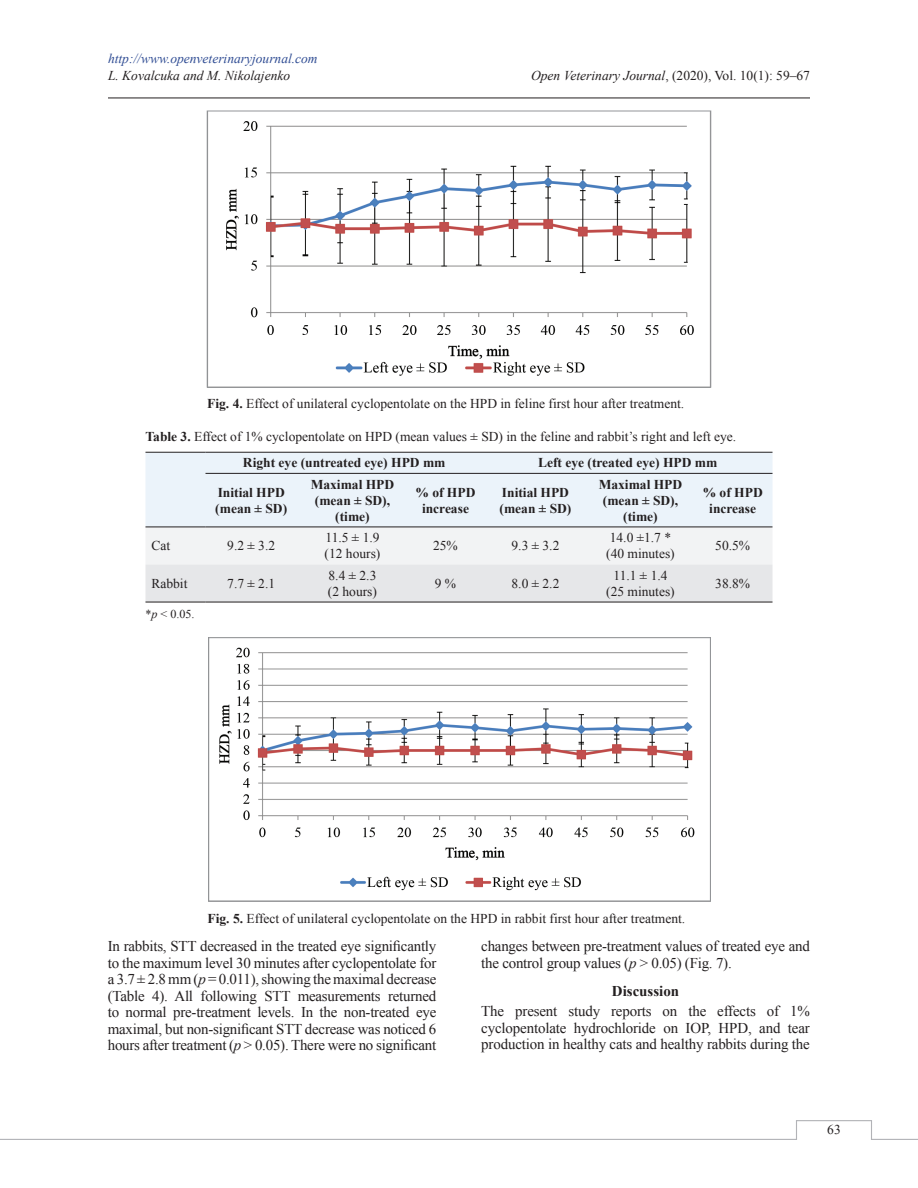
<style>
.page{position:relative;width:918px;height:1188px;background:#fff}
.page>*{position:absolute;margin:0;border:0;box-sizing:border-box;transform-origin:0 0}
.Para{font:15px/16.5px "Times New Roman";letter-spacing:-.015em;color:#231f20;text-align:justify}
.A_Head{font:700 15px "Times New Roman";color:#231f20}
.Table_Text{font:700 13.5px/16.2px "Times New Roman";color:#231f20;text-align:center}
.Fig_Caption{font:13.5px "Times New Roman";color:#231f20}
.Table_Caption{font:13.5px "Times New Roman";color:#231f20}
.Table_Text-2{font:13.5px/16.2px "Times New Roman";color:#231f20}
.t1{font:italic 13.5px "Times New Roman";color:#304d94}
.t2{font:italic 13.5px "Times New Roman";color:#231f20}
.Table_Source{font:12px "Times New Roman";color:#231f20}
.s1{font-style:italic}
.s2{font-weight:700}
</style>
<div class="page">
<hr style="left:108px;top:98px;width:702px;height:1px;background:#231f20">
<svg style="left:0;top:1120px;width:918px;height:20px"></svg>
<img style="left:226px;top:121px;width:468px;height:255px">
<div style="left:207px;top:111px;width:504px;height:277px;border:1px solid #939598"></div>
<div style="left:146px;top:453px;width:626px;height:74px;background:#ebf3fa"></div>
<div style="left:146px;top:528px;width:626px;height:74px;background:#eaebec"></div>
<hr style="left:146px;top:452px;width:60px;height:1px;background:#231f20">
<hr style="left:146px;top:527px;width:60px;height:1px;background:#231f20">
<hr style="left:206px;top:452px;width:91px;height:1px;background:#231f20">
<hr style="left:297px;top:452px;width:111px;height:1px;background:#231f20">
<hr style="left:408px;top:452px;width:75px;height:1px;background:#231f20">
<hr style="left:483px;top:452px;width:105px;height:1px;background:#231f20">
<hr style="left:588px;top:452px;width:105px;height:1px;background:#231f20">
<hr style="left:693px;top:452px;width:79px;height:1px;background:#231f20">
<hr style="left:206px;top:473px;width:91px;height:1px;background:#231f20">
<hr style="left:297px;top:473px;width:111px;height:1px;background:#231f20">
<hr style="left:408px;top:473px;width:75px;height:1px;background:#231f20">
<hr style="left:483px;top:473px;width:105px;height:1px;background:#231f20">
<hr style="left:588px;top:473px;width:105px;height:1px;background:#231f20">
<hr style="left:693px;top:473px;width:79px;height:1px;background:#231f20">
<hr style="left:206px;top:527px;width:91px;height:1px;background:#231f20">
<hr style="left:297px;top:527px;width:111px;height:1px;background:#231f20">
<hr style="left:408px;top:527px;width:75px;height:1px;background:#231f20">
<hr style="left:483px;top:527px;width:105px;height:1px;background:#231f20">
<hr style="left:588px;top:527px;width:105px;height:1px;background:#231f20">
<hr style="left:693px;top:527px;width:79px;height:1px;background:#231f20">
<hr style="left:146px;top:602px;width:60px;height:1px;background:#231f20">
<hr style="left:206px;top:602px;width:91px;height:1px;background:#231f20">
<hr style="left:297px;top:602px;width:111px;height:1px;background:#231f20">
<hr style="left:408px;top:602px;width:75px;height:1px;background:#231f20">
<hr style="left:483px;top:602px;width:105px;height:1px;background:#231f20">
<hr style="left:588px;top:602px;width:105px;height:1px;background:#231f20">
<hr style="left:693px;top:602px;width:79px;height:1px;background:#231f20">
<img style="left:219px;top:647px;width:476px;height:244px">
<div style="left:208px;top:637px;width:503px;height:265px;border:1px solid #939598"></div>
<p class="t1" style="left:108px;top:50px;width:211px">http://www.openveterinaryjournal.com</p>
<p class="t2" style="left:108px;top:66px;width:184px">L. Kovalcuka and M. Nikolajenko</p>
<p class="Table_Caption" style="left:531px;top:66px;width:280px"><span class="s1">Open Veterinary Journal</span>, (2020), Vol. 10(1): 59–67</p>
<p class="Fig_Caption" style="left:207px;top:395px;width:479px"><span class="s2">Fig. 4.</span> Effect of unilateral cyclopentolate on the HPD in feline first hour after treatment.</p>
<p class="Table_Caption" style="left:146px;top:428px;width:592px"><span class="s2">Table 3.</span> Effect of 1% cyclopentolate on HPD (mean values ± SD) in the feline and rabbit’s right and left eye.</p>
<p class="Table_Text" style="left:243px;top:454px;width:204px">Right eye (untreated eye) HPD mm</p>
<p class="Table_Text" style="left:538px;top:454px;width:181px">Left eye (treated eye) HPD mm</p>
<p class="Table_Text" style="left:215px;top:484px;width:73px;text-align:left">Initial HPD (mean ± SD)</p>
<p class="Table_Text" style="left:311px;top:476px;width:85px">Maximal HPD (mean ± SD), (time)</p>
<p class="Table_Text" style="left:416px;top:484px;width:61px">% of HPD increase</p>
<p class="Table_Text" style="left:500px;top:484px;width:73px;text-align:left">Initial HPD (mean ± SD)</p>
<p class="Table_Text" style="left:599px;top:476px;width:85px">Maximal HPD (mean ± SD), (time)</p>
<p class="Table_Text" style="left:703px;top:484px;width:61px">% of HPD increase</p>
<p class="Table_Text-2" style="left:152px;top:538px;width:20px">Cat</p>
<p class="Table_Text-2" style="left:227px;top:538px;width:49px">9.2 ± 3.2</p>
<p class="Table_Text-2" style="left:325px;top:529px;width:57px">11.5 ± 1.9 (12 hours)</p>
<p class="Table_Text-2" style="left:433px;top:538px;width:26px">25%</p>
<p class="Table_Text-2" style="left:512px;top:538px;width:49px">9.3 ± 3.2</p>
<p class="Table_Text-2" style="left:606px;top:529px;width:70px">14.0 ±1.7 * (40 minutes)</p>
<p class="Table_Text-2" style="left:715px;top:538px;width:36px">50.5%</p>
<p class="Table_Text-2" style="left:152px;top:575px;width:38px">Rabbit</p>
<p class="Table_Text-2" style="left:227px;top:575px;width:49px">7.7 ± 2.1</p>
<p class="Table_Text-2" style="left:328px;top:567px;width:51px">8.4 ± 2.3 (2 hours)</p>
<p class="Table_Text-2" style="left:435px;top:575px;width:23px">9 %</p>
<p class="Table_Text-2" style="left:512px;top:575px;width:49px">8.0 ± 2.2</p>
<p class="Table_Text-2" style="left:606px;top:567px;width:70px;text-align:center">11.1 ± 1.4 (25 minutes)</p>
<p class="Table_Text-2" style="left:715px;top:575px;width:36px">38.8%</p>
<p class="Table_Source" style="left:146px;top:606px;width:51px">*<span class="s1">p</span> &lt; 0.05.</p>
<p class="Fig_Caption" style="left:208px;top:909px;width:479px"><span class="s2">Fig. 5.</span> Effect of unilateral cyclopentolate on the HPD in rabbit first hour after treatment.</p>
<p class="Para" style="left:108px;top:938px;width:330px">In rabbits, STT decreased in the treated eye significantly to the maximum level 30 minutes after cyclopentolate for a 3.7 ± 2.8 mm (<span class="s1">p</span> = 0.011), showing the maximal decrease (Table 4). All following STT measurements returned to normal pre-treatment levels. In the non-treated eye maximal, but non-significant STT decrease was noticed 6 hours after treatment (<span class="s1">p</span> &gt; 0.05). There were no significant</p>
<p class="Para" style="left:481px;top:938px;width:330px">changes between pre-treatment values of treated eye and the control group values (<span class="s1">p</span> &gt; 0.05) (Fig. 7).</p>
<p class="A_Head" style="left:612px;top:981px;width:69px">Discussion</p>
<p class="Para" style="left:481px;top:1003px;width:330px">The present study reports on the effects of 1% cyclopentolate hydrochloride on IOP, HPD, and tear production in healthy cats and healthy rabbits during the</p>
<p class="Table_Caption" style="left:827px;top:1121px;width:15px">63</p>
</div>
